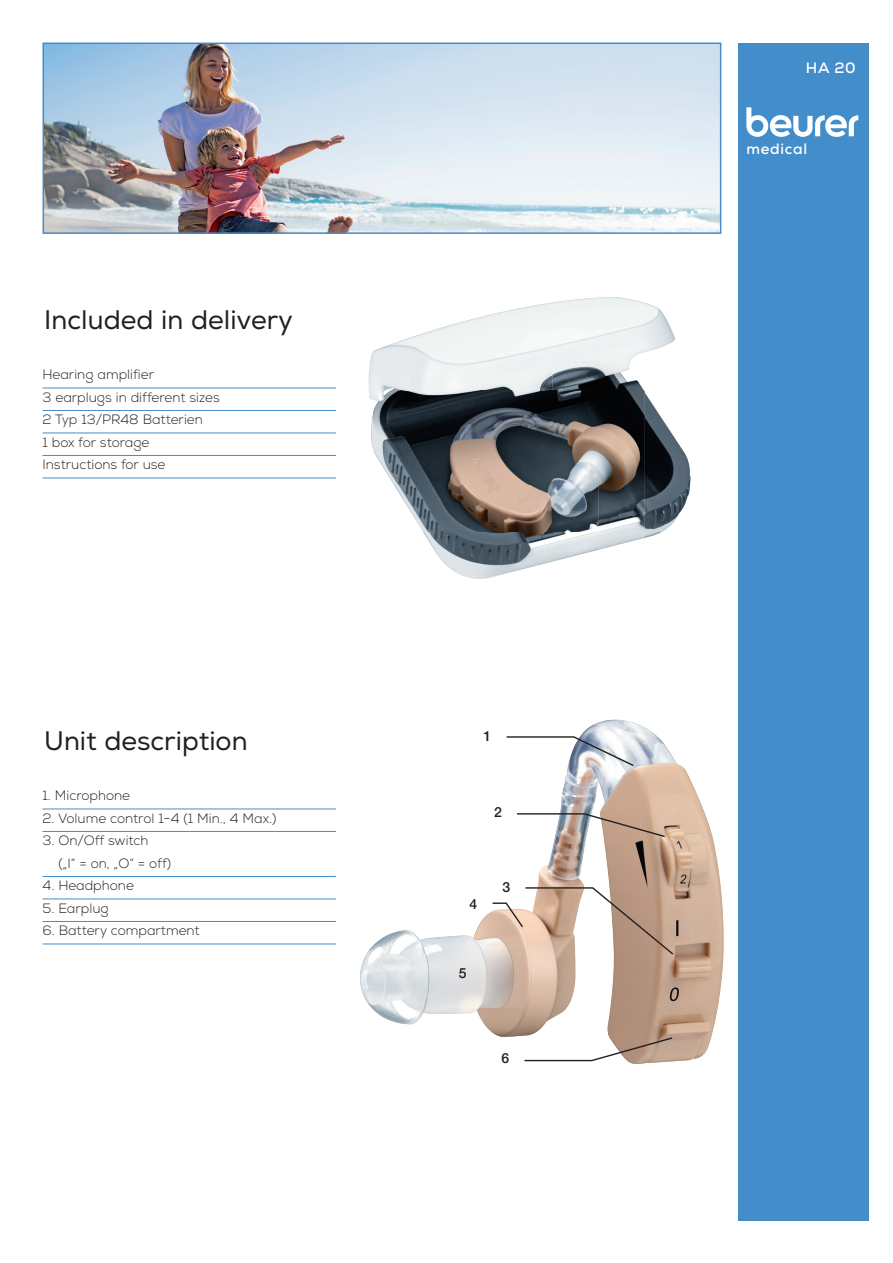
<style>
.page{position:relative;width:893px;height:1263px;background:#fff}
.page>*{position:absolute;margin:0;border:0;box-sizing:border-box;transform-origin:0 0}
.t1{font:25.5px "Nexa";color:#231f20}
.t2{font:700 15px "Nexa";letter-spacing:.05em;color:#fff}
.t3{font:500 13.95px "Helvetica Neue LTW1 G";color:#231f20}
.t4{font:300 13.5px/22.5px "Nexa";color:#231f20}
</style>
<div class="page">
<img style="left:360px;top:720px;width:364px;height:344px">
<svg style="left:505px;top:735px;width:130px;height:32px"></svg>
<svg style="left:516px;top:812px;width:150px;height:26px"></svg>
<svg style="left:491px;top:886px;width:184px;height:70px"></svg>
<svg style="left:523px;top:1036px;width:151px;height:26px"></svg>
<img style="left:368px;top:322px;width:92px;height:163px">
<img style="left:460px;top:302px;width:92px;height:183px">
<img style="left:552px;top:297px;width:93px;height:188px">
<img style="left:645px;top:303px;width:46px;height:229px">
<img style="left:394px;top:485px;width:204px;height:47px">
<img style="left:598px;top:485px;width:47px;height:65px">
<img style="left:423px;top:532px;width:176px;height:47px">
<img style="left:645px;top:532px;width:17px;height:6px">
<div style="left:738px;top:43px;width:131px;height:1177px;background:#448dcb"></div>
<img style="left:46px;top:46px;width:672px;height:185px">
<div style="left:43px;top:43px;width:678px;height:191px;border:2px solid #448dcb"></div>
<svg style="left:746px;top:107px;width:112px;height:30px"></svg>
<hr style="left:43px;top:388px;width:293px;height:1px;background:#448dcb">
<hr style="left:43px;top:410px;width:293px;height:1px;background:#448dcb">
<hr style="left:43px;top:433px;width:293px;height:1px;background:#448dcb">
<hr style="left:43px;top:455px;width:293px;height:1px;background:#448dcb">
<hr style="left:43px;top:478px;width:293px;height:1px;background:#448dcb">
<hr style="left:43px;top:809px;width:293px;height:1px;background:#448dcb">
<hr style="left:43px;top:831px;width:293px;height:1px;background:#448dcb">
<hr style="left:43px;top:876px;width:293px;height:1px;background:#448dcb">
<hr style="left:43px;top:899px;width:293px;height:1px;background:#448dcb">
<hr style="left:43px;top:921px;width:293px;height:1px;background:#448dcb">
<hr style="left:43px;top:944px;width:293px;height:1px;background:#448dcb">
<h1 class="t1" style="left:44px;top:304px;width:250px">Included in delivery</h1>
<p class="t4" style="left:43px;top:364px;width:179px">Hearing amplifier<br>3 earplugs in different sizes<br>2 Typ 13/PR48 Batterien<br>1 box for storage<br>Instructions for use</p>
<h1 class="t1" style="left:44px;top:725px;width:205px">Unit description</h1>
<p class="t4" style="left:43px;top:785px;width:89px">1. Microphone</p>
<p class="t4" style="left:43px;top:807px;width:235px">2. Volume control 1−4 (1 Min., 4 Max.)</p>
<p class="t4" style="left:58px;top:830px;width:114px;text-indent:-16px">3. On/Off switch<br>(„I“ = on, „O“ = off)</p>
<p class="t4" style="left:43px;top:875px;width:93px">4. Headphone</p>
<p class="t4" style="left:43px;top:897px;width:68px">5. Earplug</p>
<p class="t4" style="left:43px;top:920px;width:159px">6. Battery compartment</p>
<p class="t3" style="left:484px;top:728px;width:9px">1</p>
<p class="t3" style="left:494px;top:804px;width:9px">2</p>
<p class="t3" style="left:470px;top:895px;width:9px">4</p>
<p class="t3" style="left:459px;top:965px;width:9px">5</p>
<p class="t3" style="left:502px;top:879px;width:9px">3</p>
<p class="t3" style="left:501px;top:1050px;width:9px">6</p>
<p class="t2" style="left:806px;top:58px;width:51px">HA 20</p>
<p class="t2" style="left:746px;top:139px;width:62px">medical</p>
</div>
